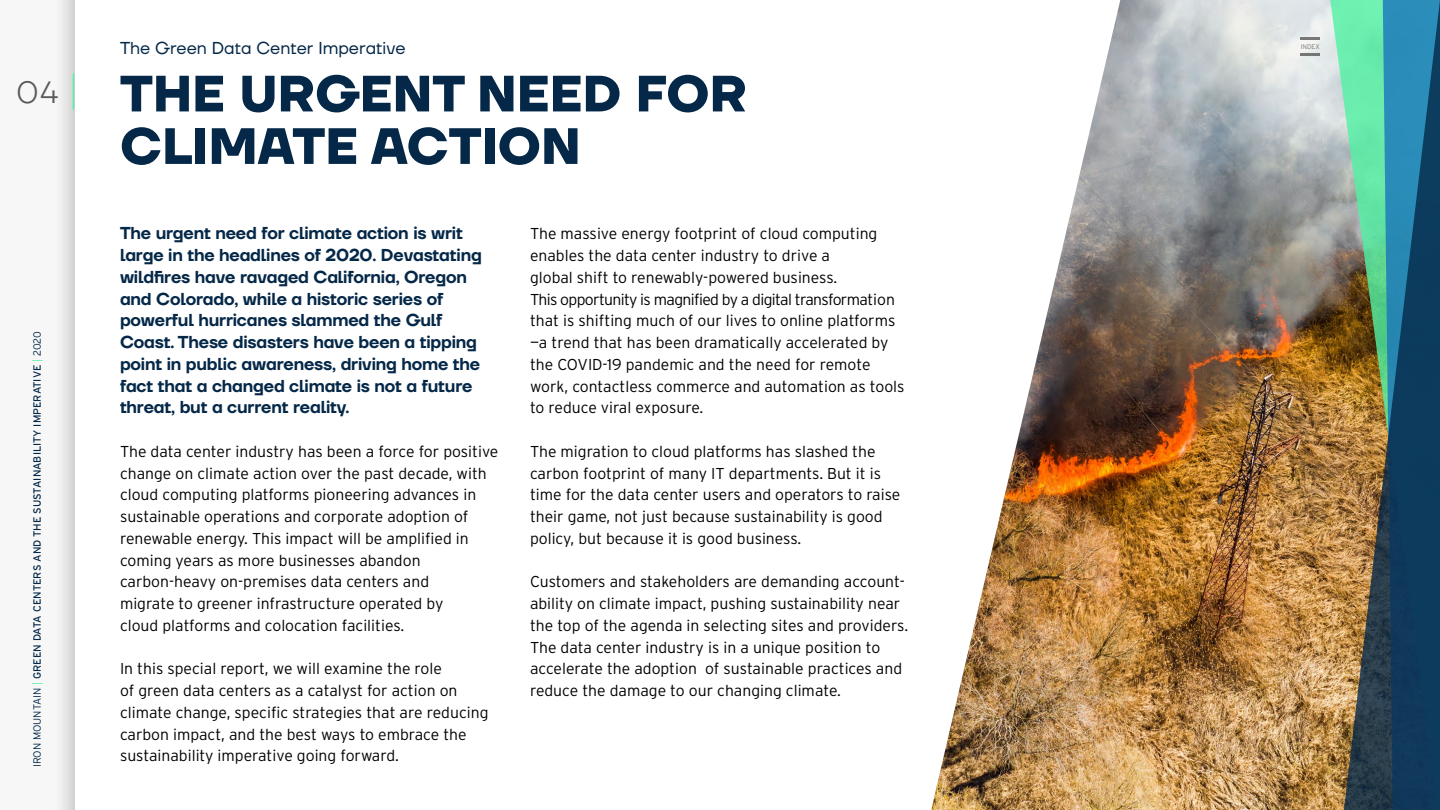
<style>
.page{position:relative;width:1440px;height:810px;background:#fff}
.page>*{position:absolute;margin:0;border:0;box-sizing:border-box;transform-origin:0 0}
.t1{font:700 51px/52.5px "TT Firs Neue";color:#052848}
.t2{font:300 30.75px "TT Firs Neue";color:#595959}
.t3{font:600 17.25px/21.8px "TT Firs Neue";letter-spacing:-.01em;color:#052848}
.t4{font:17.25px "TT Firs Neue";color:#052848}
.t5{font:300 15.75px/21.8px "Interstate";color:#000}
.t6{font:10.5px "Interstate";color:#052848}
.t7{font:300 6.75px "Interstate";color:#595959}
.s1{font-weight:300}
.s2{font-weight:300;color:#51f2a4}
</style>
<div class="page">
<div style="left:0;top:0;width:74px;height:810px;background:#f7f7f7"></div>
<img style="left:931px;top:0;width:399px;height:810px">
<img style="left:1330px;top:0;width:14px;height:810px">
<img style="left:1344px;top:0;width:96px;height:810px">
<hr style="left:73px;top:74px;width:1px;height:36px;background:#51f2a4">
<svg style="left:1301px;top:38px;width:19px;height:2px"></svg>
<hr style="left:1301px;top:53px;width:19px;height:3px;background:#595959">
<h2 class="t2" style="left:16px;top:71px;width:43px">04</h2>
<p class="t6" style="left:31px;top:767px;width:438px;rotate:-90deg"><span class="s1">IRON MOUNTAIN</span> <span class="s2">|</span> GREEN DATA CENTERS AND THE SUSTAINABILITY IMPERATIVE <span class="s2">|</span> <span class="s1">2020</span></p>
<p class="t4" style="left:120px;top:36px;width:287px">The Green Data Center Imperative</p>
<h1 class="t1" style="left:120px;top:68px;width:629px">THE URGENT NEED FOR<br>CLIMATE ACTION</h1>
<p class="t3" style="left:120px;top:222px;width:363px">The urgent need for climate action is writ large in the headlines of 2020. Devastating wildfires have ravaged California, Oregon and Colorado, while a historic series of powerful hurricanes slammed the Gulf Coast. These disasters have been a tipping point in public awareness, driving home the fact that a changed climate is not a future threat, but a current reality.</p>
<p class="t5" style="left:120px;top:440px;width:380px">The data center industry has been a force for positive change on climate action over the past decade, with cloud computing platforms pioneering advances in sustainable operations and corporate adoption of renewable energy. This impact will be amplified in coming years as more businesses abandon carbon-heavy on-premises data centers and<br>migrate to greener infrastructure operated by<br>cloud platforms and colocation facilities.</p>
<p class="t5" style="left:120px;top:658px;width:370px">In this special report, we will examine the role<br>of green data centers as a catalyst for action on climate change, specific strategies that are reducing carbon impact, and the best ways to embrace the sustainability imperative going forward.</p>
<p class="t5" style="left:530px;top:223px;width:376px">The massive energy footprint of cloud computing enables the data center industry to drive a<br>global shift to renewably-powered business.<br>This opportunity is magnified by a digital transformation that is shifting much of our lives to online platforms —a trend that has been dramatically accelerated by the COVID-19 pandemic and the need for remote work, contactless commerce and automation as tools to reduce viral exposure.</p>
<p class="t5" style="left:530px;top:440px;width:372px">The migration to cloud platforms has slashed the carbon footprint of many IT departments. But it is time for the data center users and operators to raise their game, not just because sustainability is good policy, but because it is good business.</p>
<p class="t5" style="left:530px;top:571px;width:380px">Customers and stakeholders are demanding account&shy;ability on climate impact, pushing sustainability near the top of the agenda in selecting sites and providers.<br>The data center industry is in a unique position to accelerate the adoption of sustainable practices and reduce the damage to our changing climate.</p>
<p class="t7" style="left:1301px;top:43px;width:21px">INDEX</p>
</div>
